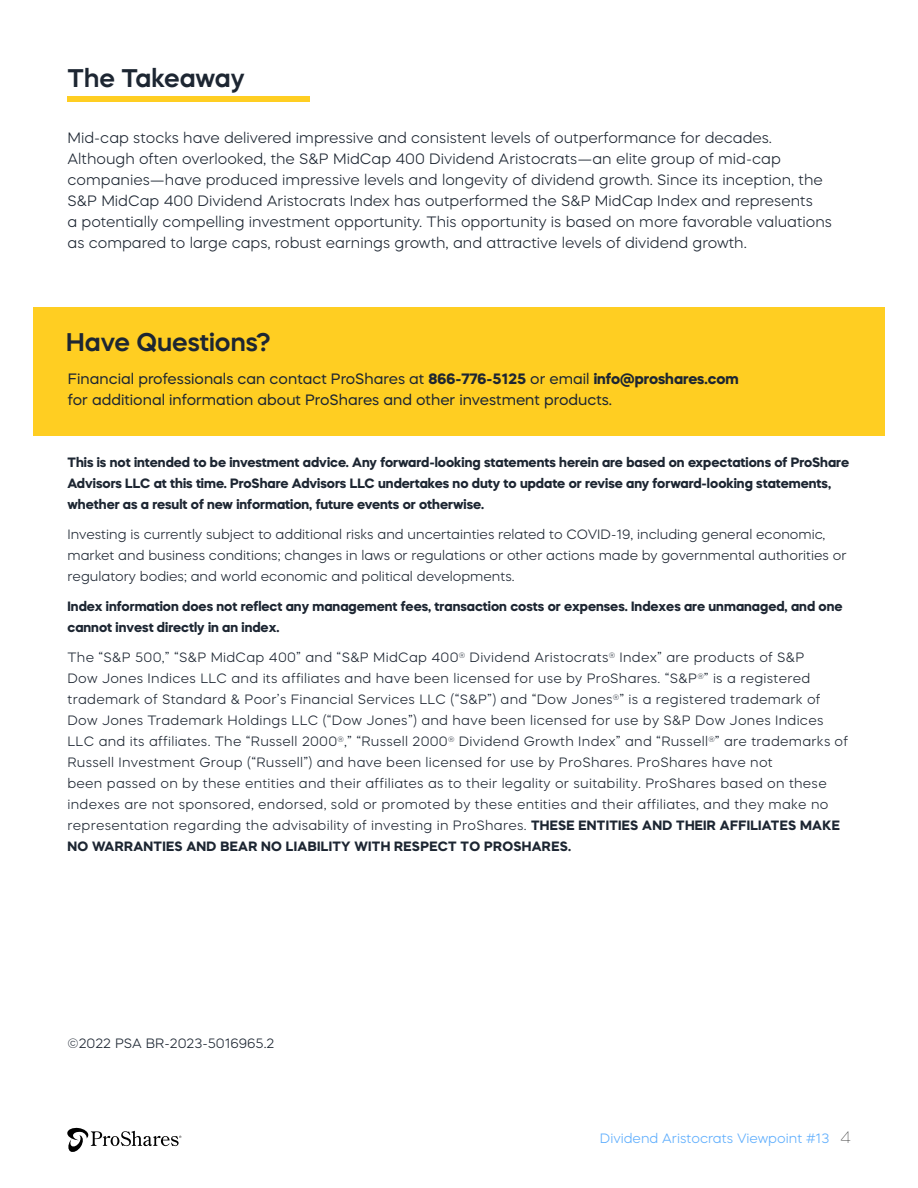
<style>
.page{position:relative;width:918px;height:1188px;background:#fff}
.page>*{position:absolute;margin:0;border:0;box-sizing:border-box;transform-origin:0 0}
.t1{font:600 25.5px "Mazzard H";color:#1d2632}
.t2{font:300 15px/21px "Mazzard H";color:#1d2632}
.Body_Text{font:15px/21px "Mazzard H";color:#1d2632}
.t3{font:300 13.5px/21px "Mazzard H";letter-spacing:.02em;color:#1d2632}
.t4{font:700 13.5px/21px "Mazzard H";color:#1d2632}
.t5{font:300 13.5px/21px "Mazzard H";color:#1d2632}
.t6{font:300 13.5px "Mazzard H";color:#5dadfd}
.s1{font-weight:700}
.s2{font-weight:100;font-size:16.5px;color:#000}
</style>
<div class="page">
<svg style="left:67px;top:1127px;width:114px;height:25px"></svg>
<div style="left:33px;top:307px;width:852px;height:128px;background:#ffce22"></div>
<div style="left:68px;top:96px;width:242px;height:6px;background:#ffce22"></div>
<p class="t1" style="left:68px;top:61px;width:179px">The Takeaway</p>
<p class="t2" style="left:67px;top:127px;width:766px">Mid-cap stocks have delivered impressive and consistent levels of outperformance for decades.<br>Although often overlooked, the S&amp;P MidCap 400 Dividend Aristocrats—an elite group of mid-cap companies—have produced impressive levels and longevity of dividend growth. Since its inception, the S&amp;P MidCap 400 Dividend Aristocrats Index has outperformed the S&amp;P MidCap Index and represents<br>a potentially compelling investment opportunity. This opportunity is based on more favorable valuations as compared to large caps, robust earnings growth, and attractive levels of dividend growth.</p>
<p class="t1" style="left:66px;top:326px;width:206px">Have Questions?</p>
<p class="Body_Text" style="left:68px;top:368px;width:672px">Financial professionals can contact ProShares at <span class="s1">866-776-5125</span> or email <span class="s1">info@proshares.com </span>for additional information about ProShares and other investment products.</p>
<p class="t4" style="left:68px;top:452px;width:783px">This is not intended to be investment advice. Any forward-looking statements herein are based on expectations of ProShare<br>Advisors LLC at this time. ProShare Advisors LLC undertakes no duty to update or revise any forward-looking statements, whether as a result of new information, future events or otherwise.</p>
<p class="t5" style="left:68px;top:524px;width:781px">Investing is currently subject to additional risks and uncertainties related to COVID-19, including general economic, market and business conditions; changes in laws or regulations or other actions made by governmental authorities or regulatory bodies; and world economic and political developments.</p>
<p class="t4" style="left:68px;top:595px;width:777px">Index information does not reflect any management fees, transaction costs or expenses. Indexes are unmanaged, and one cannot invest directly in an index.</p>
<p class="t3" style="left:67px;top:647px;width:782px">The “S&amp;P 500,” “S&amp;P MidCap 400” and “S&amp;P MidCap 400<sup>®</sup> Dividend Aristocrats<sup>®</sup> Index” are products of S&amp;P<br>Dow Jones Indices LLC and its affiliates and have been licensed for use by ProShares. “S&amp;P<sup>®</sup>” is a registered trademark of Standard &amp; Poor’s Financial Services LLC (“S&amp;P”) and “Dow Jones<sup>®</sup>” is a registered trademark of Dow Jones Trademark Holdings LLC (“Dow Jones”) and have been licensed for use by S&amp;P Dow Jones Indices LLC and its affiliates. The “Russell 2000<sup>®</sup>,” “Russell 2000<sup>®</sup> Dividend Growth Index” and “Russell<sup>®</sup>” are trademarks of Russell Investment Group (“Russell”) and have been licensed for use by ProShares. ProShares have not<br>been passed on by these entities and their affiliates as to their legality or suitability. ProShares based on these indexes are not sponsored, endorsed, sold or promoted by these entities and their affiliates, and they make no representation regarding the advisability of investing in ProShares. <span class="s1">THESE ENTITIES AND THEIR AFFILIATES MAKE NO WARRANTIES AND BEAR NO LIABILITY WITH RESPECT TO PROSHARES.</span></p>
<p class="t5" style="left:68px;top:1032px;width:208px">©2022 PSA BR-2023-5016965.2</p>
<p class="t6" style="left:600px;top:1130px;width:253px">Dividend Aristocrats Viewpoint #13 <span class="s2">4</span></p>
</div>
